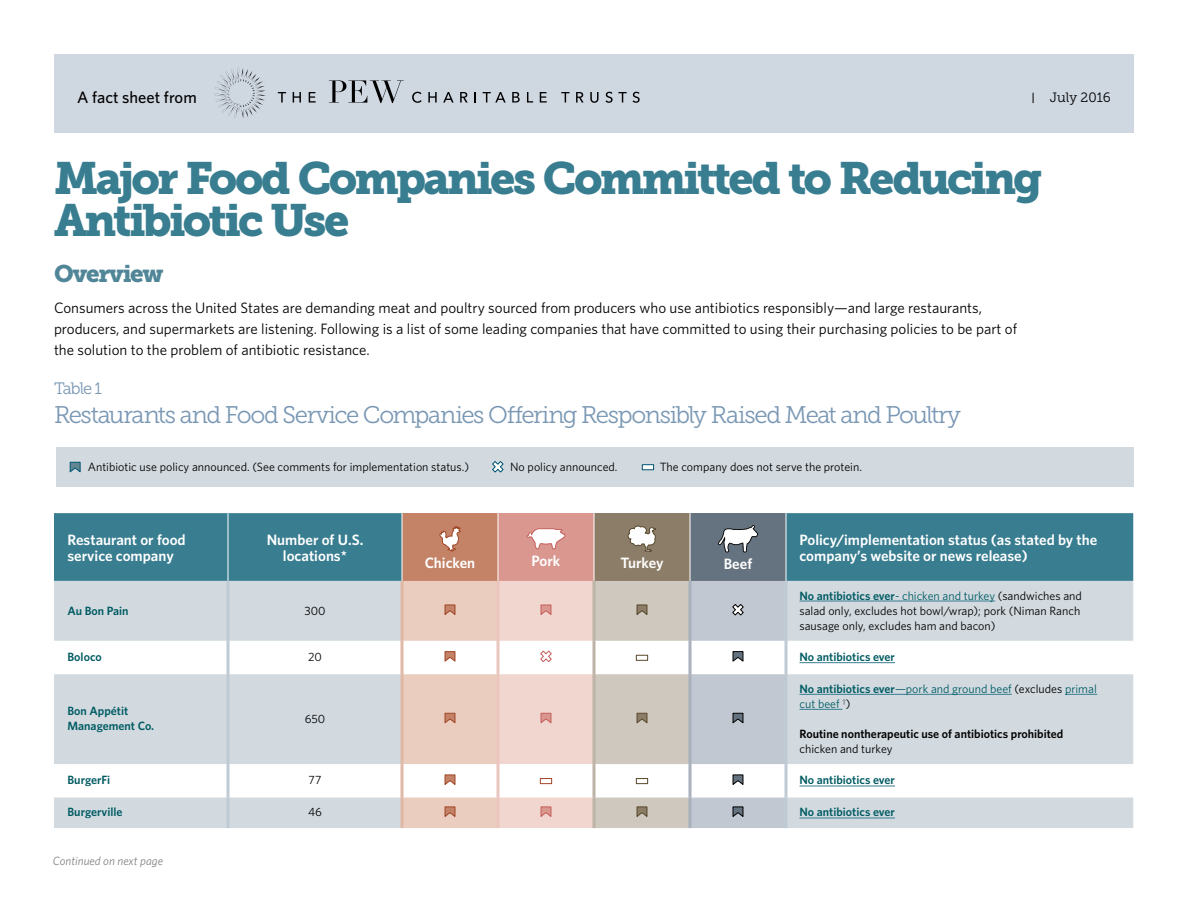
<style>
.page{position:relative;width:1188px;height:918px;background:#fff}
.page>*{position:absolute;margin:0;border:0;box-sizing:border-box;transform-origin:0 0}
.t1{font:45px/42px "Museo Slab 900";letter-spacing:-.06em;color:#387d90}
.t2{font:24px "Museo Slab 300";letter-spacing:-.055em;color:#7997b4}
.t3{font:24px "Museo Slab 900";letter-spacing:-.055em;color:#508698}
.t4{font:500 16.5px "Whitney";color:#000}
.t5{font:16.5px "Museo Slab 300";letter-spacing:-.065em;color:#7997b4}
.t6{font:15px/21px "Whitney";color:#000}
.t7{font:600 15px/16.5px "Whitney";color:#fff}
.t8{font:13.5px "Museo Slab 300";letter-spacing:-.005em;color:#000}
.t9{font:12px/15px "Whitney";color:#000}
.t10{font:600 12px/15px "Whitney";color:#005b63}
.t11{font:12px/15px "Whitney";color:#005b63}
.t12{font:600 12px "Whitney";color:#000}
.t13{font:italic 12px "Whitney";color:#808285}
.s1{font-weight:600;color:#005b63}
.s2{color:#005b63}
.s3{font-weight:600}
.s4{color:#000}
</style>
<div class="page">
<div style="left:54px;top:54px;width:1080px;height:78px;background:#cfd7e1"></div>
<svg style="left:214px;top:68px;width:52px;height:50px"></svg>
<svg style="left:278px;top:92px;width:8px;height:11px"></svg>
<svg style="left:293px;top:92px;width:8px;height:11px"></svg>
<svg style="left:309px;top:92px;width:7px;height:11px"></svg>
<svg style="left:412px;top:92px;width:10px;height:11px"></svg>
<svg style="left:428px;top:92px;width:9px;height:11px"></svg>
<svg style="left:443px;top:92px;width:11px;height:11px"></svg>
<svg style="left:460px;top:92px;width:8px;height:11px"></svg>
<svg style="left:474px;top:92px;width:2px;height:11px"></svg>
<svg style="left:483px;top:92px;width:23px;height:11px"></svg>
<svg style="left:512px;top:92px;width:8px;height:11px"></svg>
<svg style="left:527px;top:92px;width:6px;height:11px"></svg>
<svg style="left:540px;top:92px;width:7px;height:11px"></svg>
<svg style="left:561px;top:92px;width:8px;height:11px"></svg>
<svg style="left:576px;top:92px;width:8px;height:11px"></svg>
<svg style="left:590px;top:92px;width:9px;height:11px"></svg>
<svg style="left:605px;top:92px;width:22px;height:11px"></svg>
<svg style="left:633px;top:92px;width:7px;height:11px"></svg>
<svg style="left:329px;top:80px;width:75px;height:23px"></svg>
<div style="left:54px;top:513px;width:1079px;height:68px;background:#387d90"></div>
<div style="left:402px;top:513px;width:96px;height:68px;background:#c48267"></div>
<div style="left:498px;top:513px;width:96px;height:68px;background:#da978f"></div>
<div style="left:594px;top:513px;width:96px;height:68px;background:#8c7d68"></div>
<div style="left:690px;top:513px;width:96px;height:68px;background:#65727f"></div>
<svg style="left:54px;top:581px;width:1079px;height:247px;fill:#d2dae0"></svg>
<hr style="left:228px;top:513px;width:1px;height:68px;background:#fff">
<hr style="left:402px;top:513px;width:1px;height:68px;background:#fff">
<hr style="left:786px;top:513px;width:1px;height:68px;background:#fff">
<hr style="left:498px;top:513px;width:1px;height:68px;background:#fff">
<hr style="left:594px;top:513px;width:1px;height:68px;background:#fff">
<hr style="left:690px;top:513px;width:1px;height:68px;background:#fff">
<svg style="left:400px;top:581px;width:2px;height:60px"></svg>
<svg style="left:400px;top:641px;width:2px;height:33px"></svg>
<svg style="left:400px;top:674px;width:2px;height:90px"></svg>
<svg style="left:400px;top:764px;width:2px;height:34px"></svg>
<svg style="left:400px;top:798px;width:2px;height:30px"></svg>
<hr style="left:226px;top:581px;width:4px;height:60px;background:#c5d0d7">
<svg style="left:226px;top:641px;width:4px;height:33px"></svg>
<hr style="left:226px;top:674px;width:4px;height:90px;background:#c5d0d8">
<svg style="left:226px;top:764px;width:4px;height:34px"></svg>
<hr style="left:226px;top:798px;width:4px;height:30px;background:#bfcbd4">
<hr style="left:784px;top:581px;width:4px;height:60px;background:#c5d0d7">
<svg style="left:786px;top:641px;width:2px;height:33px"></svg>
<hr style="left:784px;top:674px;width:4px;height:90px;background:#c5d0d8">
<svg style="left:786px;top:764px;width:2px;height:34px"></svg>
<hr style="left:784px;top:798px;width:4px;height:30px;background:#bfcbd4">
<svg style="left:439px;top:526px;width:22px;height:26px"></svg>
<svg style="left:526px;top:528px;width:40px;height:22px"></svg>
<svg style="left:627px;top:525px;width:29px;height:27px"></svg>
<svg style="left:718px;top:525px;width:40px;height:27px"></svg>
<hr style="left:800px;top:601px;width:195px;height:1px;background:#387d90">
<hr style="left:800px;top:662px;width:95px;height:1px;background:#387d90">
<hr style="left:800px;top:694px;width:212px;height:1px;background:#387d90">
<hr style="left:1065px;top:694px;width:32px;height:1px;background:#387d90">
<hr style="left:800px;top:709px;width:42px;height:1px;background:#387d90">
<hr style="left:800px;top:786px;width:95px;height:1px;background:#387d90">
<svg style="left:402px;top:581px;width:384px;height:247px"></svg>
<hr style="left:800px;top:818px;width:95px;height:1px;background:#387d90">
<div style="left:56px;top:448px;width:1077px;height:39px;background:#d2dae0"></div>
<svg style="left:69px;top:462px;width:12px;height:11px"></svg>
<svg style="left:492px;top:461px;width:12px;height:12px"></svg>
<svg style="left:642px;top:464px;width:12px;height:7px"></svg>
<p class="t4" style="left:77px;top:86px;width:121px">A fact sheet from</p>
<p class="t8" style="left:1050px;top:90px;width:62px">July 2016</p>
<h1 class="t1" style="left:54px;top:158px;width:990px">Major Food Companies Committed to Reducing<br>Antibiotic Use</h1>
<h2 class="t3" style="left:54px;top:260px;width:111px">Overview</h2>
<p class="t6" style="left:54px;top:297px;width:965px">Consumers across the United States are demanding meat and poultry sourced from producers who use antibiotics responsibly—and large restaurants, producers, and supermarkets are listening. Following is a list of some leading companies that have committed to using their purchasing policies to be part of the solution to the problem of antibiotic resistance.</p>
<p class="t5" style="left:54px;top:379px;width:50px">Table 1</p>
<h2 class="t2" style="left:54px;top:401px;width:909px">Restaurants and Food Service Companies Offering Responsibly Raised Meat and Poultry</h2>
<p class="t9" style="left:88px;top:459px;width:383px">Antibiotic use policy announced. (See comments for implementation status.)</p>
<p class="t9" style="left:510px;top:459px;width:109px">No policy announced.</p>
<p class="t9" style="left:660px;top:459px;width:204px">The company does not serve the protein.</p>
<p class="t7" style="left:68px;top:531px;width:120px">Restaurant or food service company</p>
<p class="t7" style="left:267px;top:531px;width:98px;text-align:center">Number of U.S. locations*</p>
<p class="t10" style="left:68px;top:603px;width:63px">Au Bon Pain</p>
<p class="t9" style="left:304px;top:603px;width:23px">300</p>
<p class="t7" style="left:425px;top:554px;width:52px">Chicken</p>
<p class="t7" style="left:532px;top:552px;width:30px">Pork</p>
<p class="t7" style="left:620px;top:555px;width:45px">Turkey</p>
<p class="t7" style="left:724px;top:555px;width:30px">Beef</p>
<p class="t7" style="left:799px;top:531px;width:299px">Policy/implementation status (as stated by the company’s website or news release)</p>
<p class="t9" style="left:800px;top:588px;width:284px"><span class="s1">No antibiotics ever</span><span class="s2">- chicken and turkey</span> (sandwiches and salad only, excludes hot bowl/wrap); pork (Niman Ranch sausage only, excludes ham and bacon)</p>
<p class="t10" style="left:68px;top:649px;width:36px">Boloco</p>
<p class="t9" style="left:308px;top:649px;width:15px">20</p>
<p class="t10" style="left:800px;top:649px;width:97px">No antibiotics ever</p>
<p class="t10" style="left:68px;top:703px;width:88px">Bon Appétit<br>Management Co.</p>
<p class="t9" style="left:305px;top:711px;width:22px">650</p>
<p class="t11" style="left:800px;top:681px;width:299px"><span class="s3">No antibiotics ever</span>—pork and ground beef <span class="s4">(excludes</span> primal cut beef <sup>†</sup><span class="s4">)</span></p>
<p class="t12" style="left:800px;top:726px;width:265px">Routine nontherapeutic use of antibiotics prohibited</p>
<p class="t9" style="left:800px;top:741px;width:95px">chicken and turkey</p>
<p class="t10" style="left:68px;top:773px;width:44px">BurgerFi</p>
<p class="t9" style="left:309px;top:773px;width:14px">77</p>
<p class="t10" style="left:800px;top:773px;width:97px">No antibiotics ever</p>
<p class="t10" style="left:68px;top:805px;width:57px">Burgerville</p>
<p class="t9" style="left:308px;top:805px;width:15px">46</p>
<p class="t10" style="left:800px;top:805px;width:97px">No antibiotics ever</p>
<p class="t13" style="left:53px;top:853px;width:112px">Continued on next page</p>
</div>
